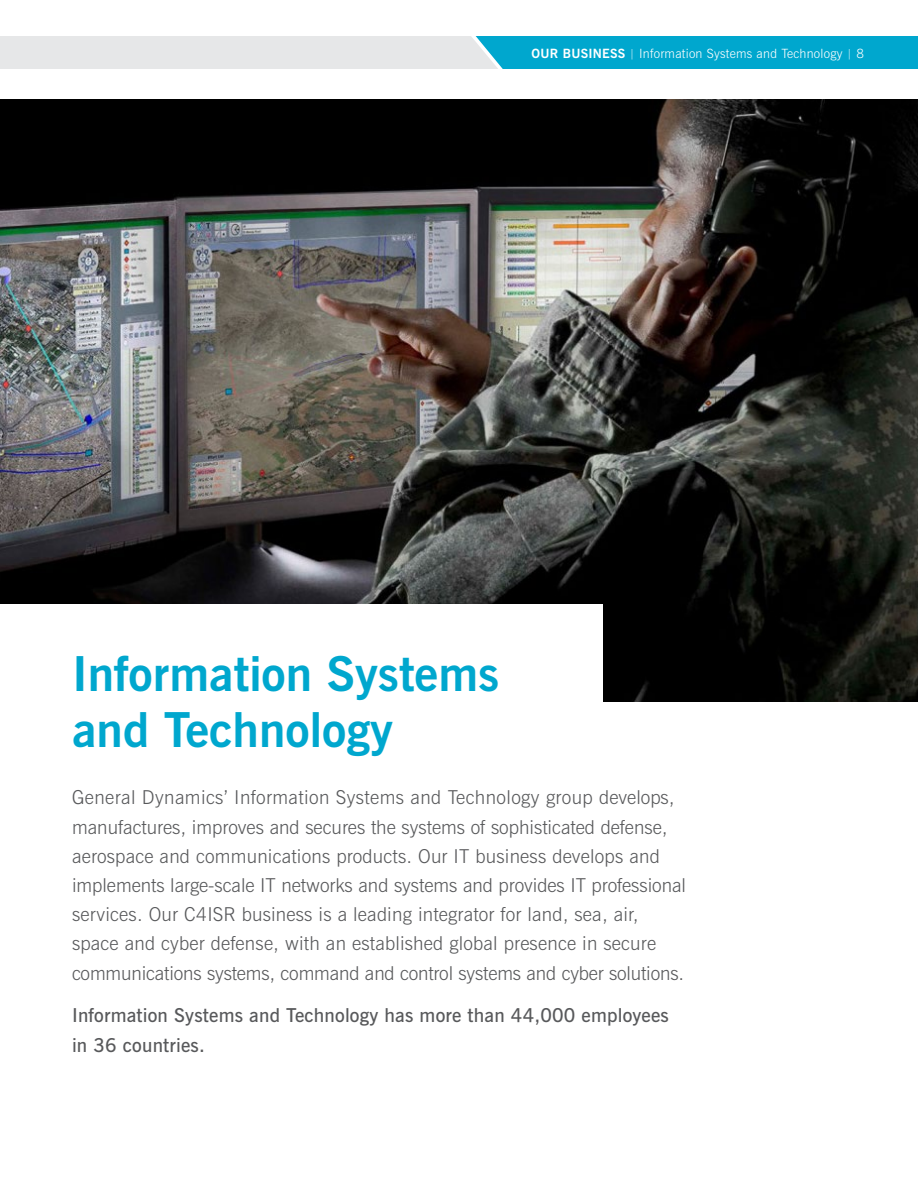
<style>
.page{position:relative;width:918px;height:1188px;background:#fff}
.page>*{position:absolute;margin:0;border:0;box-sizing:border-box;transform-origin:0 0}
.t1{font:700 48px/55.5px "News Gothic BT";color:#00a7ce}
.t2{font:300 19.2px/29.2px "News Gothic BT";letter-spacing:.01em;color:#58595b}
.t3{font:600 19.2px/29.2px "News Gothic BT";letter-spacing:.01em;color:#58595b}
.t4{font:300 12.75px "News Gothic BT";letter-spacing:.02em;color:#fff}
.s1{font-weight:700}
.s2{font-size:10.5px}
</style>
<div class="page">
<svg style="left:5px;top:36px;width:908px;height:33px;background:#7ac9db"></svg>
<img style="left:0;top:99px;width:918px;height:603px">
<div style="left:0;top:604px;width:603px;height:198px;background:#fff"></div>
<div style="left:0;top:36px;width:5px;height:33px;background:#e6e7e8"></div>
<div style="left:913px;top:36px;width:5px;height:33px;background:#00a7ce"></div>
<p class="t4" style="left:532px;top:46px;width:334px"><span class="s1">OUR BUSINESS</span> <span class="s2">|</span> Information Systems and Technology <span class="s2">|</span> 8</p>
<h1 class="t1" style="left:72px;top:646px;width:429px">Information Systems and Technology</h1>
<p class="t2" style="left:72px;top:783px;width:616px">General Dynamics’ Information Systems and Technology group develops, manufactures, improves and secures the systems of sophisticated defense, aerospace and communications products. Our IT business develops and implements large-scale IT networks and systems and provides IT professional services. Our C4ISR business is a leading integrator for land, sea, air, space and cyber defense, with an established global presence in secure communications systems, command and control systems and cyber solutions.</p>
<p class="t3" style="left:72px;top:1001px;width:599px">Information Systems and Technology has more than 44,000 employees in 36 countries.</p>
</div>
